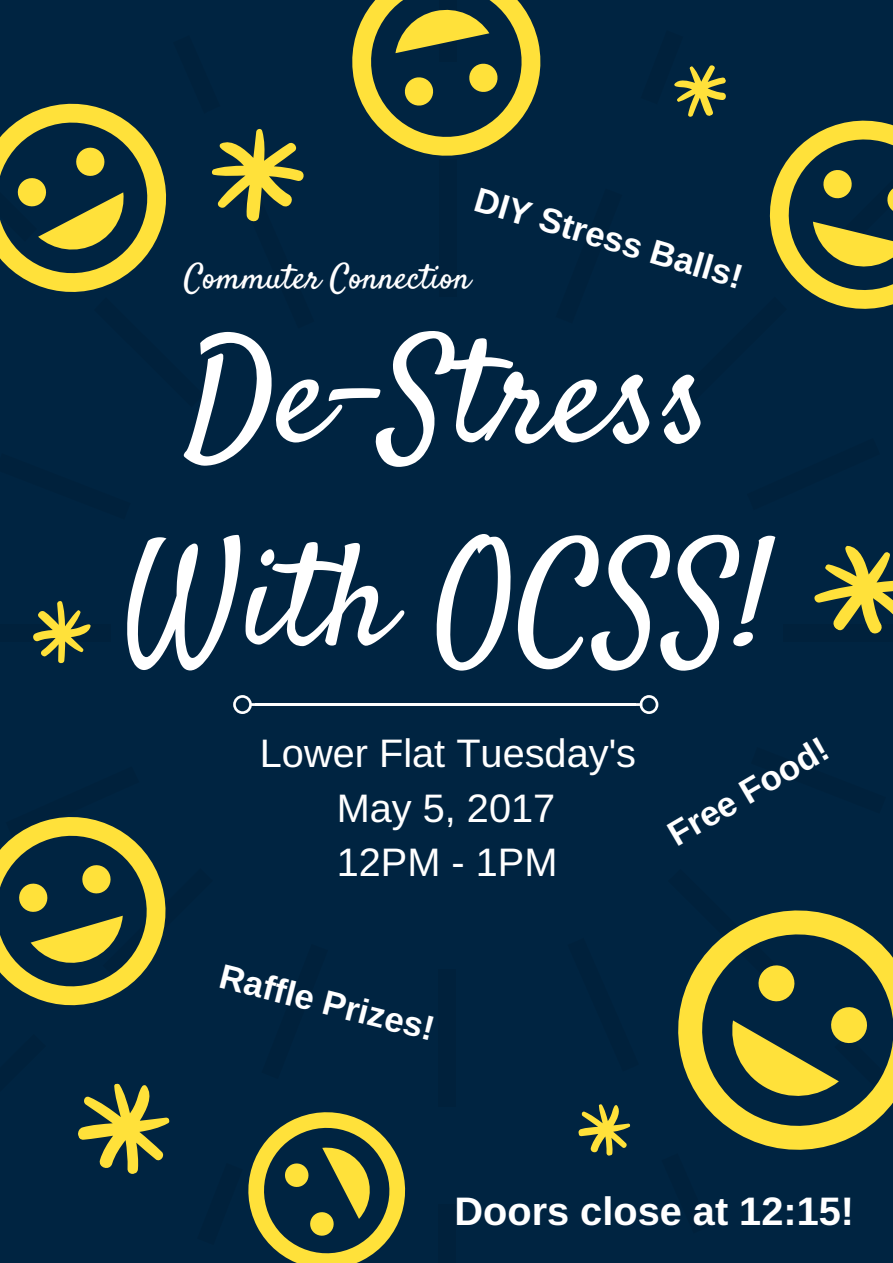
<style>
.page{position:relative;width:893px;height:1263px;background:#002441}
.page>*{position:absolute;margin:0;border:0;box-sizing:border-box;transform-origin:0 0}
.t1{font:145.73px/203.8px "Satisfy";color:#fff;text-align:center}
.t2{font:39.75px "Arimo";color:#fff}
.t3{font:700 39.75px "Arimo";color:#fff}
.t4{font:700 34.8px "Arimo";color:#fff}
.t5{font:34.8px "Satisfy";color:#fff}
</style>
<div class="page">
<div style="left:439px;top:159px;width:17px;height:138px;background:#00213c"></div>
<div style="left:438px;top:1204px;width:18px;height:59px;background:#00213c"></div>
<div style="left:438px;top:969px;width:18px;height:138px;background:#00213c"></div>
<div style="left:784px;top:624px;width:109px;height:18px;background:#00213c"></div>
<div style="left:0;top:624px;width:111px;height:18px;background:#00213c"></div>
<svg style="left:0;top:103px;width:167px;height:189px"></svg>
<svg style="left:678px;top:910px;width:215px;height:240px"></svg>
<svg style="left:0;top:817px;width:166px;height:189px"></svg>
<svg style="left:248px;top:1112px;width:158px;height:151px"></svg>
<svg style="left:352px;top:0;width:189px;height:156px"></svg>
<svg style="left:212px;top:129px;width:92px;height:93px"></svg>
<svg style="left:674px;top:65px;width:219px;height:244px"></svg>
<svg style="left:814px;top:545px;width:79px;height:89px"></svg>
<svg style="left:578px;top:1104px;width:53px;height:52px"></svg>
<svg style="left:78px;top:1083px;width:92px;height:91px"></svg>
<svg style="left:33px;top:601px;width:58px;height:63px"></svg>
<hr style="left:255px;top:703px;width:381px;height:3px;background:#fff">
<svg style="left:233px;top:695px;width:22px;height:19px"></svg>
<svg style="left:636px;top:695px;width:22px;height:19px"></svg>
<p class="t4" style="left:480px;top:181px;width:280px;rotate:16deg">DIY Stress Balls!</p>
<p class="t5" style="left:184px;top:256px;width:288px">Commuter Connection</p>
<h1 class="t1" style="left:124px;top:305px;width:650px">De-Stress<br>With OCSS!</h1>
<p class="t2" style="left:260px;top:731px;width:378px">Lower Flat Tuesday's</p>
<p class="t2" style="left:337px;top:786px;width:220px">May 5, 2017</p>
<p class="t2" style="left:337px;top:840px;width:222px">12PM - 1PM</p>
<p class="t4" style="left:661px;top:819px;width:181px;rotate:-30deg">Free Food!</p>
<p class="t4" style="left:225px;top:957px;width:222px;rotate:14deg">Raffle Prizes!</p>
<p class="t3" style="left:454px;top:1189px;width:401px">Doors close at 12:15!</p>
</div>
